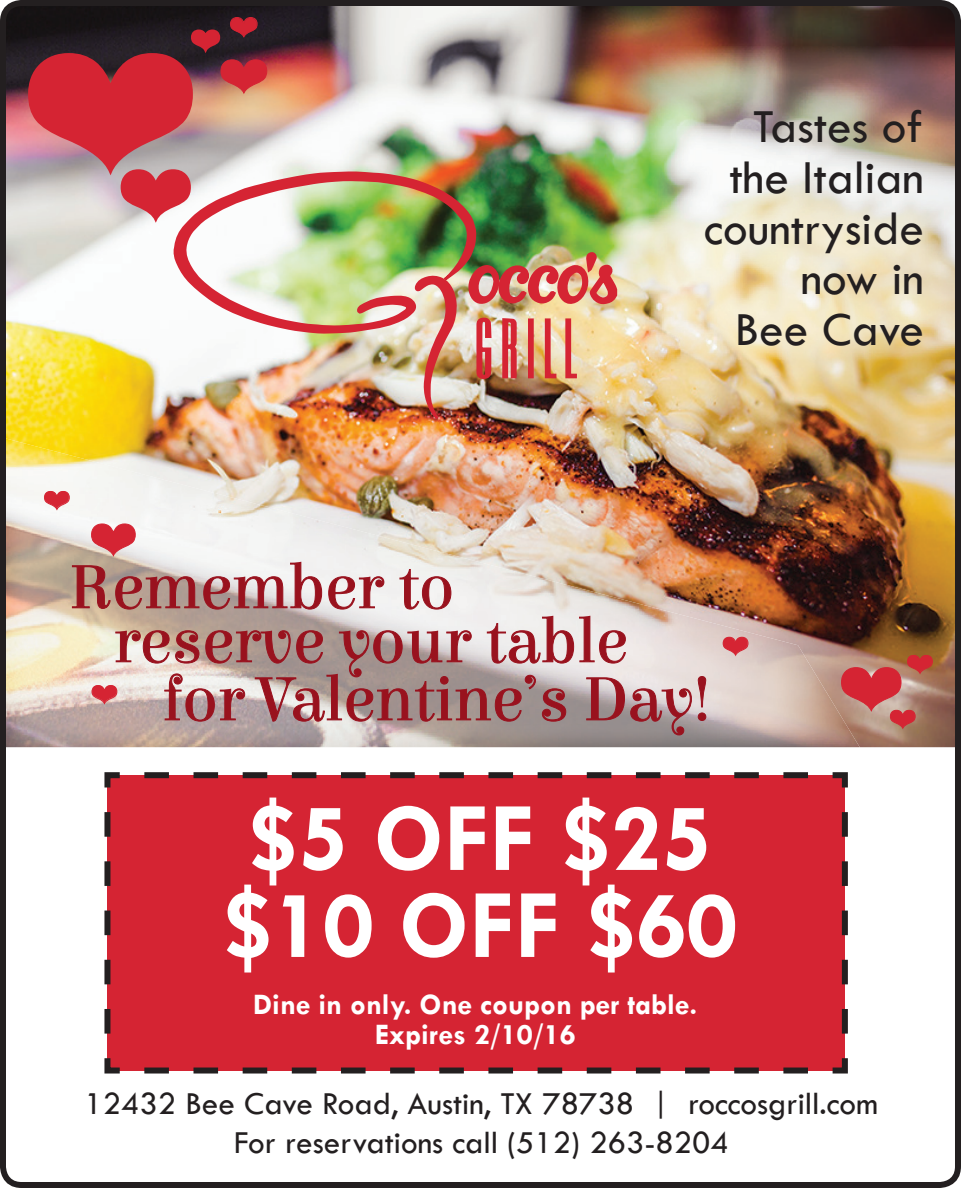
<style>
.page{position:relative;width:961px;height:1188px;background:#fff}
.page>*{position:absolute;margin:0;border:0;box-sizing:border-box;transform-origin:0 0}
.t1{font:700 99px/87px "Tw Cen";color:#fff;scale:.96 1}
.t2{font:64.8px "Elsie";color:#99121e}
.t3{font:49.2px/50.7px "Tw Cen";color:#231f20;text-align:right}
.t4{font:33.3px/39.9px "Tw Cen";color:#231f20;text-align:center}
.t5{font:700 30px/30px "Tw Cen";color:#fff;text-align:center}
</style>
<div class="page">
<img style="left:0;top:0;width:961px;height:1188px">
<img style="left:172px;top:170px;width:294px;height:165px">
<img style="left:413px;top:273px;width:44px;height:149px">
<img style="left:466px;top:86px;width:152px;height:296px">
<div style="left:698px;top:713px;width:8px;height:8px;border:1px solid #99121e;border-radius:50%"></div>
<div style="left:698px;top:676px;width:8px;height:31px;border:1px solid #99121e;border-radius:4px"></div>
<svg style="left:723px;top:637px;width:25px;height:19px"></svg>
<svg style="left:840px;top:655px;width:92px;height:74px;background:#b9907e"></svg>
<svg style="left:44px;top:491px;width:26px;height:19px"></svg>
<img style="left:72px;top:523px;width:620px;height:213px">
<img style="left:27px;top:17px;width:240px;height:210px">
<h3 class="t3" style="left:704px;top:101px;width:221px">Tastes of the Italian countryside now in<br>Bee Cave</h3>
<h2 class="t2" style="left:69px;top:551px;width:387px">Remember to</h2>
<h2 class="t2" style="left:113px;top:605px;width:516px">reserve your table</h2>
<h2 class="t2" style="left:162px;top:663px;width:550px">for Valentine’s Day!</h2>
<h1 class="t1" style="left:222px;top:796px;width:538px">$5 OFF $25 $10 OFF $60</h1>
<p class="t5" style="left:253px;top:990px;width:445px">Dine in only. One coupon per table.<br>Expires 2/10/16</p>
<p class="t4" style="left:85px;top:1083px;width:795px">12432 Bee Cave Road, Austin, TX 78738 | roccosgrill.com<br>For reservations call (512) 263-8204</p>
</div>
